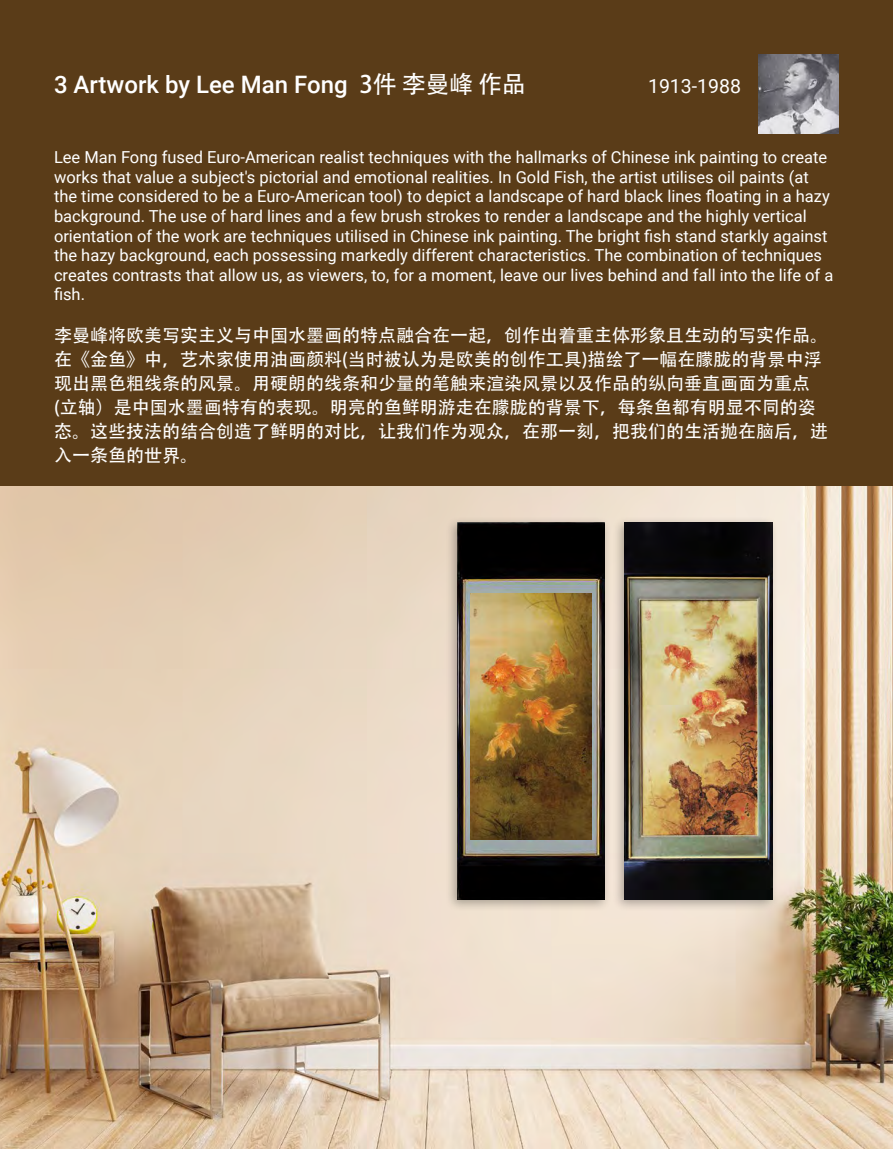
<style>
.page{position:relative;width:893px;height:1149px;background:#fff}
.page>*{position:absolute;margin:0;border:0;box-sizing:border-box;transform-origin:0 0}
.t1{font:500 24px "Roboto";color:#fff}
.t2{font:19.5px "Roboto";color:#fff}
.t3{font:18px/24px "Adobe Heiti Std";color:#fff}
.t4{font:16.5px/19.5px "Roboto";color:#fff}
.s1{font-family:"Adobe Heiti Std";font-weight:400}
</style>
<div class="page">
<div style="left:0;top:0;width:893px;height:1148px;background:#5a3c18"></div>
<img style="left:0;top:486px;width:893px;height:662px">
<div style="left:613px;top:515px;width:165px;height:397px;background:#000;opacity:.3"></div>
<img style="left:625px;top:522px;width:147px;height:377px">
<div style="left:445px;top:515px;width:166px;height:397px;background:#000;opacity:.3"></div>
<img style="left:458px;top:522px;width:147px;height:377px">
<img style="left:471px;top:593px;width:121px;height:246px">
<img style="left:759px;top:54px;width:79px;height:79px">
<h1 class="t1" style="left:54px;top:68px;width:473px">3 Artwork by Lee Man Fong <span class="s1">3件 李曼峰 作品</span></h1>
<p class="t2" style="left:648px;top:73px;width:95px">1913-1988</p>
<p class="t4" style="left:54px;top:147px;width:781px">Lee Man Fong fused Euro-American realist techniques with the hallmarks of Chinese ink painting to create works that value a subject's pictorial and emotional realities. In Gold Fish, the artist utilises oil paints (at the time considered to be a Euro-American tool) to depict a landscape of hard black lines floating in a hazy background. The use of hard lines and a few brush strokes to render a landscape and the highly vertical orientation of the work are techniques utilised in Chinese ink painting. The bright fish stand starkly against the hazy background, each possessing markedly different characteristics. The combination of techniques creates contrasts that allow us, as viewers, to, for a moment, leave our lives behind and fall into the life of a fish.</p>
<p class="t3" style="left:54px;top:324px;width:775px">李曼峰将欧美写实主义与中国水墨画的特点融合在一起，创作出着重主体形象且生动的写实作品。在《金鱼》中，艺术家使用油画颜料(当时被认为是欧美的创作工具)描绘了一幅在朦胧的背景中浮现出黑色粗线条的风景。用硬朗的线条和少量的笔触来渲染风景以及作品的纵向垂直画面为重点<br>(立轴）是中国水墨画特有的表现。明亮的鱼鲜明游走在朦胧的背景下，每条鱼都有明显不同的姿态。这些技法的结合创造了鲜明的对比，让我们作为观众，在那一刻，把我们的生活抛在脑后，进入一条鱼的世界。</p>
</div>
